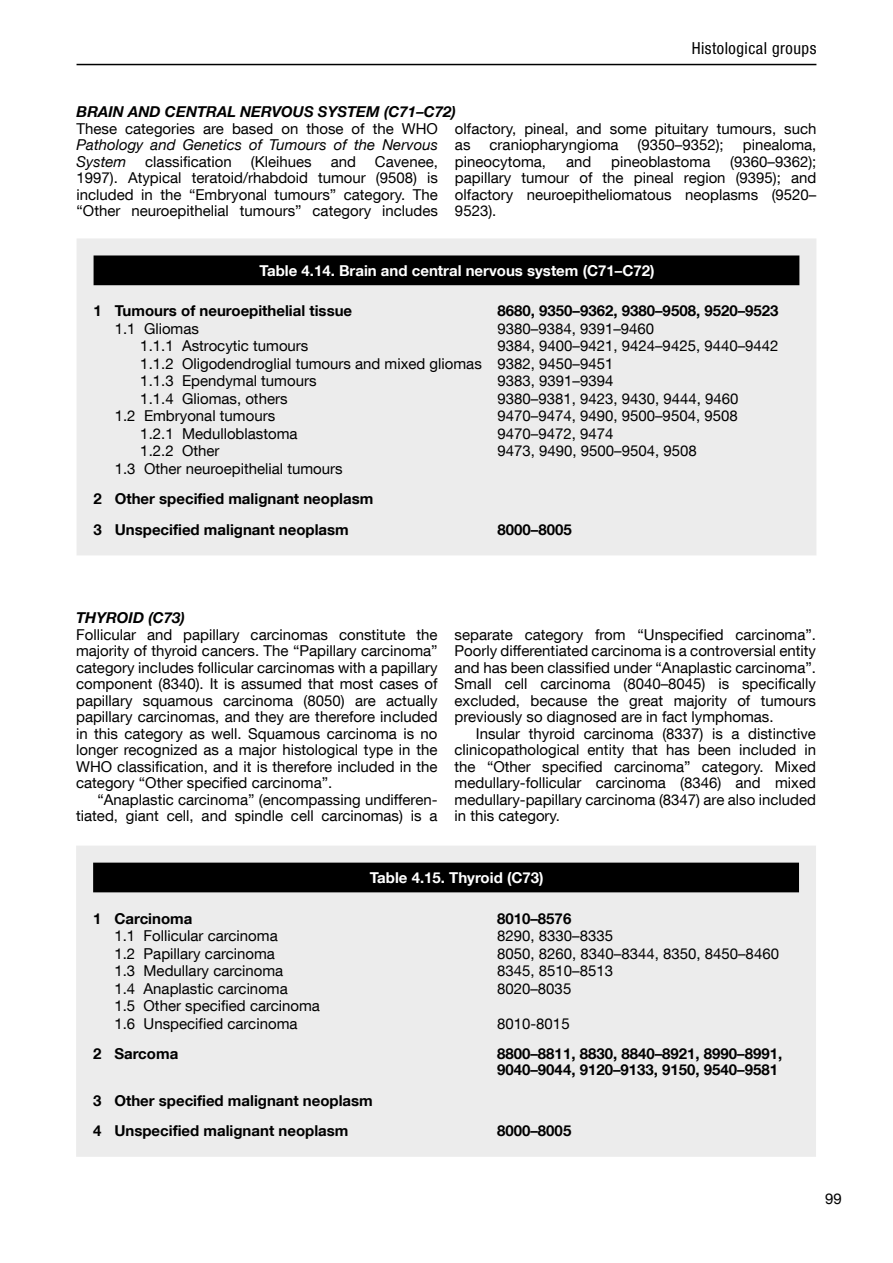
<style>
.page{position:relative;width:893px;height:1263px;background:#fff}
.page>*{position:absolute;margin:0;border:0;box-sizing:border-box;transform-origin:0 0}
.t1{font:condensed 16.5px "Helvetica Neue LT Com";letter-spacing:.03em;color:#000}
.text{font:15px/16.5px "Helvetica Neue LT Com";color:#000;text-align:justify}
.text_indent{font:15px/16.5px "Helvetica Neue LT Com";color:#000;text-align:justify}
.Texte_tableau_medium{font:15px "Helvetica Neue LT Com";color:#000}
.Texte_tabeau_gras{font:700 15px/16.5px "Helvetica Neue LT Com";color:#000}
.text-2{font:italic 15px/16.5px "Helvetica Neue LT Com";color:#000;text-align:justify}
.table_title{font:700 15px "Helvetica Neue LT Com";color:#fff}
.subtitle{font:italic 700 15px "Helvetica Neue LT Com";color:#000}
.s1{font-style:normal}
</style>
<div class="page">
<hr style="left:77px;top:64px;width:739px;height:1px;background:#000">
<div style="left:77px;top:238px;width:739px;height:317px;background:#ececec"></div>
<div style="left:94px;top:255px;width:705px;height:30px;background:#000"></div>
<div style="left:76px;top:846px;width:740px;height:311px;background:#ececec"></div>
<div style="left:93px;top:863px;width:706px;height:29px;background:#000"></div>
<p class="t1" style="left:692px;top:39px;width:126px">Histological groups</p>
<p class="subtitle" style="left:77px;top:102px;width:381px">BRAIN AND CENTRAL NERVOUS SYSTEM (C71–C72)</p>
<p class="text-2" style="left:77px;top:120px;width:363px"><span class="s1">These categories are based on those of the WHO </span>Pathology and Genetics of Tumours of the Nervous System</p>
<p class="text" style="left:455px;top:120px;width:363px">olfactory, pineal, and some pituitary tumours, such as</p>
<p class="text" style="left:490px;top:136px;width:130px">craniopharyngioma</p>
<p class="text" style="left:638px;top:136px;width:88px">(9350–9352);</p>
<p class="text" style="left:743px;top:136px;width:75px">pinealoma,</p>
<p class="text" style="left:455px;top:153px;width:93px">pineocytoma,</p>
<p class="text" style="left:566px;top:153px;width:27px">and</p>
<p class="text" style="left:611px;top:153px;width:101px">pineoblastoma</p>
<p class="text" style="left:455px;top:153px;width:363px;text-indent:275px">(9360–9362); papillary tumour of the pineal region (9395); and olfactory neuroepitheliomatous neoplasms (9520– 9523).</p>
<p class="text" style="left:77px;top:153px;width:363px;text-indent:298px">Cavenee, 1997). Atypical teratoid/rhabdoid tumour (9508) is included in the “Embryonal tumours” category. The “Other neuroepithelial tumours” category includes</p>
<p class="text" style="left:145px;top:153px;width:88px">classification</p>
<p class="text" style="left:251px;top:153px;width:62px">(Kleihues</p>
<p class="text" style="left:331px;top:153px;width:27px">and</p>
<p class="table_title" style="left:260px;top:261px;width:397px">Table 4.14. Brain and central nervous system (C71–C72)</p>
<p class="Texte_tabeau_gras" style="left:94px;top:302px;width:10px">1</p>
<p class="Texte_tabeau_gras" style="left:115px;top:302px;width:239px">Tumours of neuroepithelial tissue</p>
<p class="Texte_tabeau_gras" style="left:497px;top:302px;width:283px">8680, 9350–9362, 9380–9508, 9520–9523</p>
<p class="Texte_tableau_medium" style="left:115px;top:319px;width:86px">1.1 Gliomas</p>
<p class="Texte_tableau_medium" style="left:497px;top:319px;width:158px">9380–9384, 9391–9460</p>
<p class="Texte_tableau_medium" style="left:140px;top:337px;width:170px">1.1.1 Astrocytic tumours</p>
<p class="Texte_tableau_medium" style="left:497px;top:337px;width:283px">9384, 9400–9421, 9424–9425, 9440–9442</p>
<p class="Texte_tableau_medium" style="left:140px;top:354px;width:343px">1.1.2 Oligodendroglial tumours and mixed gliomas</p>
<p class="Texte_tableau_medium" style="left:497px;top:354px;width:117px">9382, 9450–9451</p>
<p class="Texte_tableau_medium" style="left:140px;top:372px;width:178px">1.1.3 Ependymal tumours</p>
<p class="Texte_tableau_medium" style="left:497px;top:372px;width:117px">9383, 9391–9394</p>
<p class="Texte_tableau_medium" style="left:140px;top:389px;width:149px">1.1.4 Gliomas, others</p>
<p class="Texte_tableau_medium" style="left:497px;top:389px;width:243px">9380–9381, 9423, 9430, 9444, 9460</p>
<p class="Texte_tableau_medium" style="left:115px;top:407px;width:162px">1.2 Embryonal tumours</p>
<p class="Texte_tableau_medium" style="left:497px;top:407px;width:242px">9470–9474, 9490, 9500–9504, 9508</p>
<p class="Texte_tableau_medium" style="left:140px;top:424px;width:159px">1.2.1 Medulloblastoma</p>
<p class="Texte_tableau_medium" style="left:497px;top:424px;width:117px">9470–9472, 9474</p>
<p class="Texte_tableau_medium" style="left:140px;top:442px;width:81px">1.2.2 Other</p>
<p class="Texte_tableau_medium" style="left:497px;top:442px;width:201px">9473, 9490, 9500–9504, 9508</p>
<p class="Texte_tableau_medium" style="left:115px;top:459px;width:229px">1.3 Other neuroepithelial tumours</p>
<p class="Texte_tabeau_gras" style="left:94px;top:490px;width:10px">2</p>
<p class="Texte_tabeau_gras" style="left:115px;top:490px;width:260px">Other specified malignant neoplasm</p>
<p class="Texte_tabeau_gras" style="left:94px;top:520px;width:10px">3</p>
<p class="Texte_tabeau_gras" style="left:115px;top:520px;width:236px">Unspecified malignant neoplasm</p>
<p class="Texte_tabeau_gras" style="left:497px;top:520px;width:76px">8000–8005</p>
<p class="subtitle" style="left:76px;top:608px;width:110px">THYROID (C73)</p>
<p class="text" style="left:76px;top:626px;width:363px">Follicular and papillary carcinomas constitute the majority of thyroid cancers. The “Papillary carcinoma” category includes follicular carcinomas with a papillary component (8340). It is assumed that most cases of papillary squamous carcinoma (8050) are actually papillary carcinomas, and they are therefore included in this category as well. Squamous carcinoma is no longer recognized as a major histological type in the WHO classification, and it is therefore included in the category “Other specified carcinoma”.</p>
<p class="text_indent" style="left:76px;top:791px;width:363px;text-align:right">“Anaplastic carcinoma” (encompassing undifferen&shy;tiated, giant cell, and spindle cell carcinomas) is a</p>
<p class="text_indent" style="left:455px;top:626px;width:363px">separate category from “Unspecified carcinoma”.<br>Poorly differentiated carcinoma is a controversial entity and has been classified under “Anaplastic carcinoma”.<br>Small cell carcinoma (8040–8045) is specifically excluded, because the great majority of tumours previously so diagnosed are in fact lymphomas.</p>
<p class="text_indent" style="left:455px;top:725px;width:363px;text-indent:21px">Insular thyroid carcinoma (8337) is a distinctive clinicopathological entity that has been included in the “Other specified carcinoma” category. Mixed medullary-follicular carcinoma (8346) and mixed medullary-papillary carcinoma (8347) are also included in this category.</p>
<p class="table_title" style="left:370px;top:868px;width:175px">Table 4.15. Thyroid (C73)</p>
<p class="Texte_tabeau_gras" style="left:93px;top:909px;width:10px">1</p>
<p class="Texte_tabeau_gras" style="left:114px;top:909px;width:80px">Carcinoma</p>
<p class="Texte_tabeau_gras" style="left:497px;top:909px;width:76px">8010–8576</p>
<p class="Texte_tableau_medium" style="left:114px;top:926px;width:165px">1.1 Follicular carcinoma</p>
<p class="Texte_tableau_medium" style="left:497px;top:926px;width:117px">8290, 8330–8335</p>
<p class="Texte_tableau_medium" style="left:114px;top:944px;width:162px">1.2 Papillary carcinoma</p>
<p class="Texte_tableau_medium" style="left:497px;top:944px;width:283px">8050, 8260, 8340–8344, 8350, 8450–8460</p>
<p class="Texte_tableau_medium" style="left:114px;top:961px;width:170px">1.3 Medullary carcinoma</p>
<p class="Texte_tableau_medium" style="left:497px;top:961px;width:117px">8345, 8510–8513</p>
<p class="Texte_tableau_medium" style="left:114px;top:979px;width:175px">1.4 Anaplastic carcinoma</p>
<p class="Texte_tableau_medium" style="left:497px;top:979px;width:76px">8020–8035</p>
<p class="Texte_tableau_medium" style="left:114px;top:996px;width:207px">1.5 Other specified carcinoma</p>
<p class="Texte_tableau_medium" style="left:114px;top:1014px;width:185px">1.6 Unspecified carcinoma</p>
<p class="Texte_tableau_medium" style="left:497px;top:1014px;width:74px">8010-8015</p>
<p class="Texte_tabeau_gras" style="left:93px;top:1045px;width:10px">2</p>
<p class="Texte_tabeau_gras" style="left:114px;top:1045px;width:65px">Sarcoma</p>
<p class="Texte_tabeau_gras" style="left:497px;top:1045px;width:287px">8800–8811, 8830, 8840–8921, 8990–8991,<br>9040–9044, 9120–9133, 9150, 9540–9581</p>
<p class="Texte_tabeau_gras" style="left:93px;top:1092px;width:10px">3</p>
<p class="Texte_tabeau_gras" style="left:114px;top:1092px;width:260px">Other specified malignant neoplasm</p>
<p class="Texte_tabeau_gras" style="left:93px;top:1122px;width:10px">4</p>
<p class="Texte_tabeau_gras" style="left:114px;top:1122px;width:236px">Unspecified malignant neoplasm</p>
<p class="Texte_tabeau_gras" style="left:497px;top:1122px;width:76px">8000–8005</p>
<p class="text" style="left:825px;top:1189px;width:18px">99</p>
</div>
